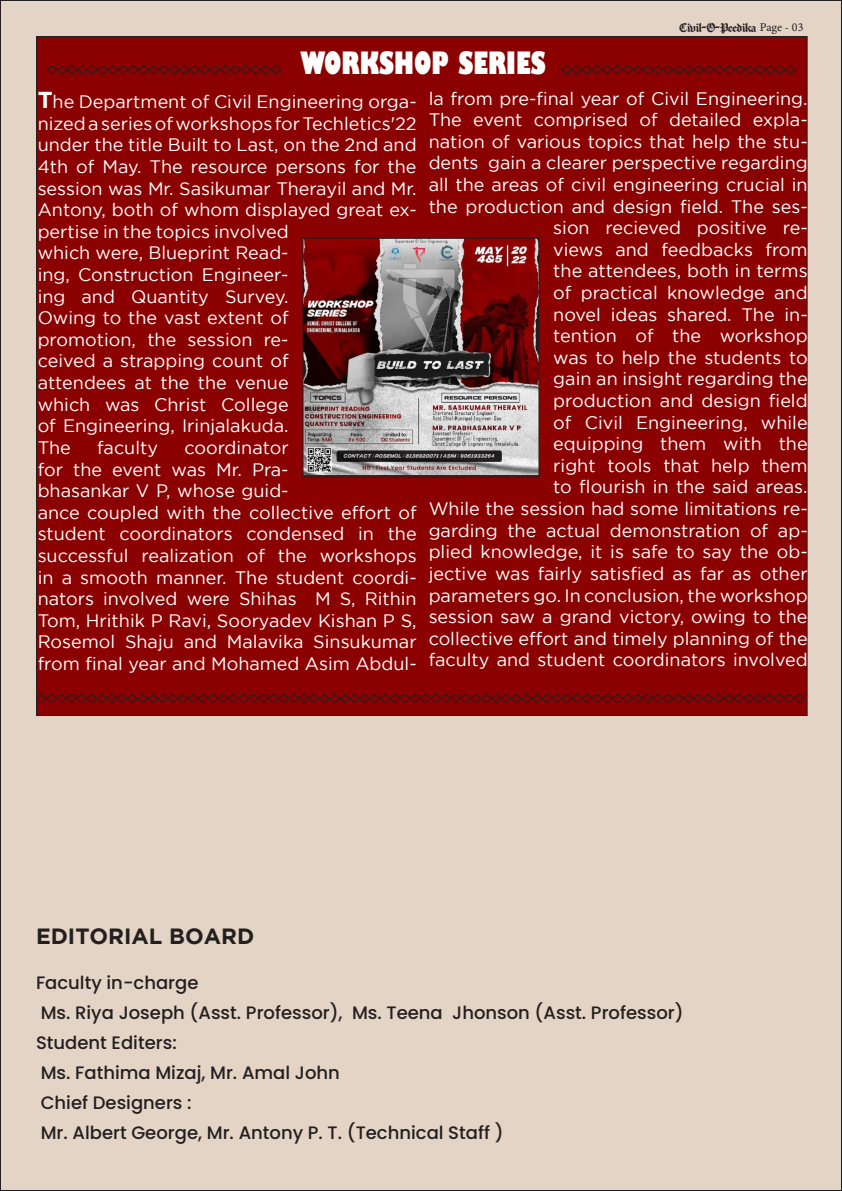
<style>
.page{position:relative;width:842px;height:1191px;background:#fff}
.page>*{position:absolute;margin:0;border:0;box-sizing:border-box;transform-origin:0 0}
.t1{font:800 condensed 30px "Gill Sans";color:#fff}
.t2{font:700 22px "Gotham";color:#231f20}
.t3{font:18px/21.6px "Gotham";color:#fff}
.t4{font:500 18px "Poppins";color:#231f20}
.t5{font:12px "Chomsky";letter-spacing:-.06em;color:#231f20}
.t6{font:12px "Minion Pro";letter-spacing:-.005em;color:#231f20}
.s1{font-weight:700;font-size:23px}
</style>
<div class="page">
<div style="left:36px;top:36px;width:771px;height:679px;background:#8b0101"></div>
<img style="left:305px;top:240px;width:232px;height:234px">
<div style="left:303px;top:238px;width:236px;height:239px;border:1px solid #231f20"></div>
<svg style="left:561px;top:65px;width:235px;height:10px"></svg>
<svg style="left:46px;top:65px;width:236px;height:10px"></svg>
<svg style="left:35px;top:692px;width:770px;height:12px"></svg>
<p class="t5" style="left:678px;top:19px;width:79px">Civil-O-Peedika</p>
<p class="t6" style="left:760px;top:19px;width:45px">Page - 03</p>
<p class="t1" style="left:300px;top:44px;width:247px">WORKSHOP SERIES</p>
<p class="t3" style="left:38px;top:91px;width:380px"><span class="s1">T</span>he Department of Civil Engineering orga&shy;nized a series of workshops for Techletics'22 under the title Built to Last, on the 2nd and<br>4th of May. The resource persons for the session was Mr. Sasikumar Therayil and Mr.<br>Antony, both of whom displayed great ex&shy;pertise in the topics involved<br>which were, Blueprint Read-<br>ing, Construction Engineer-<br>ing and Quantity Survey.<br>Owing to the vast extent of<br>promotion, the session re-<br>ceived a strapping count of<br>attendees at the the venue<br>which was Christ College<br>of Engineering, Irinjalakuda.<br>The</p>
<p class="t3" style="left:429px;top:87px;width:380px;text-align:right">la from pre-final year of Civil Engineering.<br>The event comprised of detailed expla&shy;nation of various topics that help the stu&shy;dents gain a clearer perspective regarding all the areas of civil engineering crucial in the production and design field. The ses&shy;sion recieved positive re-<br>views and feedbacks from<br>the attendees, both in terms<br>of practical knowledge and<br>novel ideas shared. The in-<br>tention of the workshop<br>was to help the students to<br>gain an insight regarding the<br>production and design field<br>of Civil Engineering, while<br>equipping them with the<br>right tools that help them<br>to flourish in the said areas.<br>While the session had some limitations re&shy;garding the actual demonstration of ap&shy;plied knowledge, it is safe to say the ob&shy;jective was fairly satisfied as far as other parameters go. In conclusion, the workshop session saw a grand victory, owing to the collective effort and timely planning of the faculty and student coordinators involved</p>
<p class="t3" style="left:97px;top:436px;width:62px">faculty</p>
<p class="t3" style="left:38px;top:436px;width:380px;text-indent:147px">coordinator<br>for the event was Mr. Pra-<br>bhasankar V P, whose guid-<br>ance coupled with the collective effort of student coordinators condensed in the successful realization of the workshops in a smooth manner. The student coordi&shy;nators involved were Shihas M S, Rithin Tom, Hrithik P Ravi, Sooryadev Kishan P S, Rosemol Shaju and Malavika Sinsukumar from final year and Mohamed Asim Abdul-</p>
<p class="t2" style="left:36px;top:923px;width:220px">EDITORIAL BOARD</p>
<p class="t4" style="left:36px;top:972px;width:164px">Faculty in-charge</p>
<p class="t4" style="left:41px;top:1002px;width:644px">Ms. Riya Joseph (Asst. Professor), Ms. Teena Jhonson (Asst. Professor)</p>
<p class="t4" style="left:36px;top:1032px;width:142px">Student Editers:</p>
<p class="t4" style="left:41px;top:1062px;width:301px">Ms. Fathima Mizaj, Mr. Amal John</p>
<p class="t4" style="left:41px;top:1092px;width:152px">Chief Designers :</p>
<p class="t4" style="left:41px;top:1122px;width:464px">Mr. Albert George, Mr. Antony P. T. (Technical Staff )</p>
</div>
